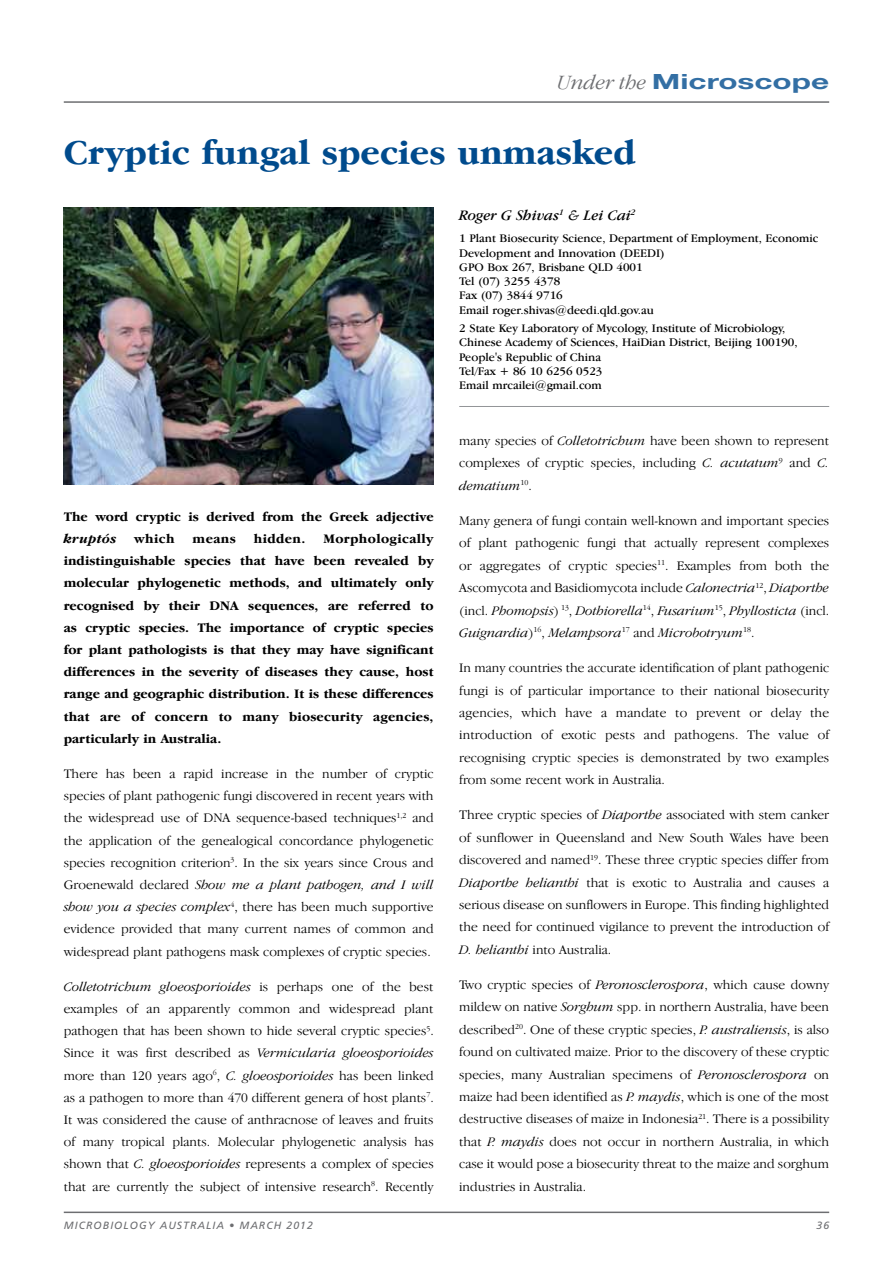
<style>
.page{position:relative;width:893px;height:1263px;background:#fff}
.page>*{position:absolute;margin:0;border:0;box-sizing:border-box;transform-origin:0 0}
.t1{font:700 36px "Garamond IT Cby BT";color:#004b8d}
.t2{font:700 21px "Helvetica Neue";color:#336fa4;scale:1.5 1}
.t3{font:italic 15px "Garamond IT Cby BT";color:#000}
.t4{font:300 13.5px/22.4px "Garamond IT Cby BT";color:#000;text-align:justify}
.t5{font:700 13.5px/22.2px "Garamond IT Cby BT";color:#000;text-align:justify}
.t6{font:italic 700 13.5px "Garamond IT Cby BT";letter-spacing:.025em;color:#000}
.t7{font:12px/14.2px "Garamond IT Cby BT";color:#000}
.t8{font:italic 10.5px "Frutiger";letter-spacing:.1em;color:#6d6e71}
.s1{font-family:"Garamond IT Cby BT";font-weight:300;font-style:italic;color:#6d6e71}
.s2{font-style:italic}
</style>
<div class="page">
<hr style="left:64px;top:1211px;width:765px;height:2px;background:#6d6e71">
<hr style="left:64px;top:101px;width:765px;height:2px;background:#6d6e71">
<hr style="left:459px;top:406px;width:370px;height:1px;background:#939598">
<img style="left:64px;top:207px;width:370px;height:278px">
<h2 class="t2" style="left:557px;top:68px;width:183px"><span class="s1">Under the</span> Microscope</h2>
<h1 class="t1" style="left:64px;top:132px;width:574px">Cryptic fungal species unmasked</h1>
<p class="t3" style="left:459px;top:206px;width:178px">Roger G Shivas<sup>1</sup> &amp; Lei Cai<sup>2</sup></p>
<p class="t7" style="left:459px;top:231px;width:361px">1 Plant Biosecurity Science, Department of Employment, Economic Development and Innovation (DEEDI)<br>GPO Box 267, Brisbane QLD 4001<br>Tel (07) 3255 4378<br>Fax (07) 3844 9716<br>Email roger.shivas@deedi.qld.gov.au</p>
<p class="t7" style="left:459px;top:321px;width:340px">2 State Key Laboratory of Mycology, Institute of Microbiology, Chinese Academy of Sciences, HaiDian District, Beijing 100190, People's Republic of China<br>Tel/Fax + 86 10 6256 0523<br>Email mrcailei@gmail.com</p>
<p class="t5" style="left:64px;top:505px;width:371px">The word cryptic is derived from the Greek adjective</p>
<p class="t6" style="left:64px;top:530px;width:54px">kruptós</p>
<p class="t5" style="left:134px;top:527px;width:42px">which</p>
<p class="t5" style="left:193px;top:527px;width:45px">means</p>
<p class="t5" style="left:254px;top:527px;width:53px">hidden.</p>
<p class="t5" style="left:64px;top:527px;width:371px;text-indent:260px">Morphologically indistinguishable species that have been revealed by molecular phylogenetic methods, and ultimately only recognised by their DNA sequences, are referred to as cryptic species. The importance of cryptic species for plant pathologists is that they may have significant differences in the severity of diseases they cause, host range and geographic distribution. It is these differences that are of concern to many biosecurity agencies, particularly in Australia.</p>
<p class="t4" style="left:64px;top:762px;width:371px">There has been a rapid increase in the number of cryptic species of plant pathogenic fungi discovered in recent years with the widespread use of DNA sequence-based techniques<sup>1,2</sup> and the application of the genealogical concordance phylogenetic species recognition criterion<sup>3</sup>. In the six years since Crous and Groenewald declared <span class="s2">Show me a plant pathogen, and I will show you a species complex</span><sup>4</sup>, there has been much supportive evidence provided that many current names of common and widespread plant pathogens mask complexes of cryptic species.</p>
<p class="t4" style="left:64px;top:975px;width:371px"><span class="s2">Colletotrichum gloeosporioides</span> is perhaps one of the best examples of an apparently common and widespread plant pathogen that has been shown to hide several cryptic species<sup>5</sup>.<br>Since it was first described as <span class="s2">Vermicularia gloeosporioides </span>more than 120 years ago<sup>6</sup>, <span class="s2">C. gloeosporioides</span> has been linked as a pathogen to more than 470 different genera of host plants<sup>7</sup>.<br>It was considered the cause of anthracnose of leaves and fruits of many tropical plants. Molecular phylogenetic analysis has shown that <span class="s2">C. gloeosporioides</span> represents a complex of species that are currently the subject of intensive research<sup>8</sup>. Recently</p>
<p class="t4" style="left:459px;top:429px;width:371px">many species of <span class="s2">Colletotrichum</span> have been shown to represent complexes of cryptic species, including <span class="s2">C. acutatum</span><sup>9</sup> and <span class="s2">C. dematium</span><sup>10</sup>.</p>
<p class="t4" style="left:459px;top:509px;width:371px">Many genera of fungi contain well-known and important species of plant pathogenic fungi that actually represent complexes or aggregates of cryptic species<sup>11</sup>. Examples from both the Ascomycota and Basidiomycota include <span class="s2">Calonectria</span><sup>12</sup>, <span class="s2">Diaporthe </span>(incl. <span class="s2">Phomopsis</span>) <sup>13</sup>, <span class="s2">Dothiorella</span><sup>14</sup>, <span class="s2">Fusarium</span><sup>15</sup>, <span class="s2">Phyllosticta</span> (incl.<br><span class="s2">Guignardia</span>)<sup>16</sup>, <span class="s2">Melampsora</span><sup>17</sup> and <span class="s2">Microbotryum</span><sup>18</sup>.</p>
<p class="t4" style="left:459px;top:656px;width:371px">In many countries the accurate identification of plant pathogenic fungi is of particular importance to their national biosecurity agencies, which have a mandate to prevent or delay the introduction of exotic pests and pathogens. The value of recognising cryptic species is demonstrated by two examples from some recent work in Australia.</p>
<p class="t4" style="left:459px;top:804px;width:371px">Three cryptic species of <span class="s2">Diaporthe</span> associated with stem canker of sunflower in Queensland and New South Wales have been discovered and named<sup>19</sup>. These three cryptic species differ from <span class="s2">Diaporthe helianthi</span> that is exotic to Australia and causes a serious disease on sunflowers in Europe. This finding highlighted the need for continued vigilance to prevent the introduction of <span class="s2">D. helianthi</span> into Australia.</p>
<p class="t4" style="left:459px;top:973px;width:371px">Two cryptic species of <span class="s2">Peronosclerospora</span>, which cause downy mildew on native <span class="s2">Sorghum</span> spp. in northern Australia, have been described<sup>20</sup>. One of these cryptic species, <span class="s2">P. australiensis</span>, is also found on cultivated maize. Prior to the discovery of these cryptic species, many Australian specimens of <span class="s2">Peronosclerospora</span> on maize had been identified as <span class="s2">P. maydis</span>, which is one of the most destructive diseases of maize in Indonesia<sup>21</sup>. There is a possibility that <span class="s2">P. maydis</span> does not occur in northern Australia, in which case it would pose a biosecurity threat to the maize and sorghum industries in Australia.</p>
<p class="t8" style="left:64px;top:1219px;width:251px">MICROBIOLOGY AUSTRALIA • MARCH 2012</p>
<p class="t8" style="left:816px;top:1219px;width:14px">36</p>
</div>
